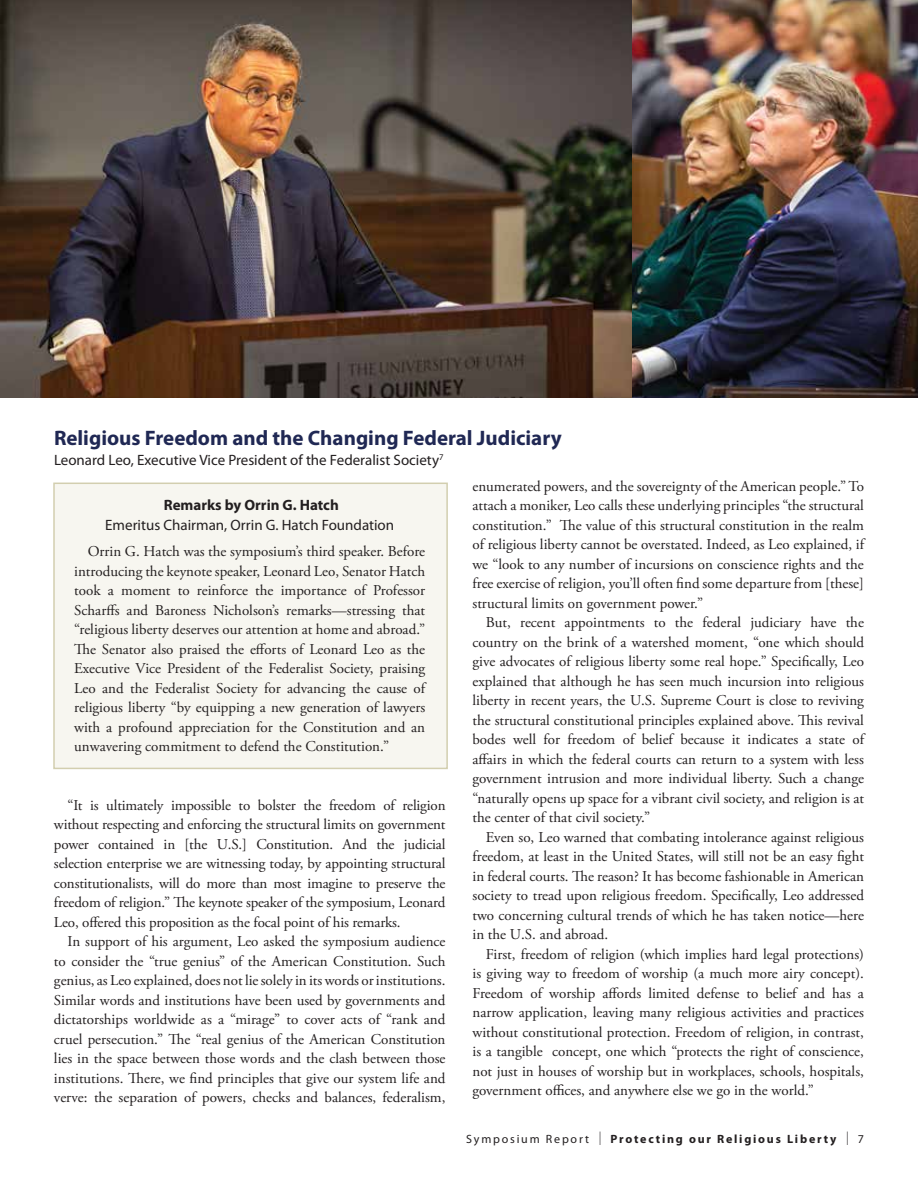
<style>
.page{position:relative;width:918px;height:1188px;background:#fff}
.page>*{position:absolute;margin:0;border:0;box-sizing:border-box;transform-origin:0 0}
.t1{font:700 21px "Myriad Pro";color:#202854}
.t2{font:15px/19.5px "Adobe Garamond Pro";color:#231f20;text-align:justify}
.t3{font:15px "Myriad Pro";color:#231f20}
.t4{font:700 15px "Myriad Pro";color:#231f20}
.t5{font:700 12px "Myriad Pro";letter-spacing:.15em;color:#231f20}
.s1{font-weight:400}
.s2{font-weight:400;font-size:19.95px}
</style>
<div class="page">
<div style="left:53px;top:483px;width:395px;height:286px;background:#f7f6f0;border:2px solid #d2ceaf"></div>
<img style="left:632px;top:0;width:286px;height:397px">
<img style="left:0;top:0;width:632px;height:397px">
<h1 class="t1" style="left:54px;top:424px;width:509px">Religious Freedom and the Changing Federal Judiciary</h1>
<p class="t3" style="left:54px;top:450px;width:391px">Leonard Leo, Executive Vice President of the Federalist Society<sup>7</sup></p>
<p class="t4" style="left:164px;top:495px;width:177px">Remarks by Orrin G. Hatch</p>
<p class="t3" style="left:105px;top:516px;width:290px">Emeritus Chairman, Orrin G. Hatch Foundation</p>
<p class="t2" style="left:74px;top:542px;width:353px;text-indent:14px">Orrin G. Hatch was the symposium’s third speaker. Before introducing the keynote speaker, Leonard Leo, Senator Hatch took a moment to reinforce the importance of Professor Scharffs and Baroness Nicholson’s remarks—stressing that “religious liberty deserves our attention at home and abroad.” The Senator also praised the efforts of Leonard Leo as the Executive Vice President of the Federalist Society, praising Leo and the Federalist Society for advancing the cause of religious liberty “by equipping a new generation of lawyers with a profound appreciation for the Constitution and an unwavering commitment to defend the Constitution.”</p>
<p class="t2" style="left:472px;top:477px;width:393px">enumerated powers, and the sovereignty of the American people.” To attach a moniker, Leo calls these underlying principles “the structural constitution.” The value of this structural constitution in the realm of religious liberty cannot be overstated. Indeed, as Leo explained, if we “look to any number of incursions on conscience rights and the free exercise of religion, you’ll often find some departure from [these] structural limits on government power.”</p>
<p class="t2" style="left:472px;top:613px;width:393px;text-indent:14px">But, recent appointments to the federal judiciary have the country on the brink of a watershed moment, “one which should give advocates of religious liberty some real hope.” Specifically, Leo explained that although he has seen much incursion into religious liberty in recent years, the U.S. Supreme Court is close to reviving the structural constitutional principles explained above. This revival bodes well for freedom of belief because it indicates a state of affairs in which the federal courts can return to a system with less government intrusion and more individual liberty. Such a change “naturally opens up space for a vibrant civil society, and religion is at the center of that civil society.”</p>
<p class="t2" style="left:472px;top:828px;width:393px;text-indent:14px">Even so, Leo warned that combating intolerance against religious freedom, at least in the United States, will still not be an easy fight in federal courts. The reason? It has become fashionable in American society to tread upon religious freedom. Specifically, Leo addressed two concerning cultural trends of which he has taken notice—here in the U.S. and abroad.</p>
<p class="t2" style="left:472px;top:945px;width:393px;text-indent:14px">First, freedom of religion (which implies hard legal protections) is giving way to freedom of worship (a much more airy concept).<br>Freedom of worship affords limited defense to belief and has a narrow application, leaving many religious activities and practices without constitutional protection. Freedom of religion, in contrast, is a tangible concept, one which “protects the right of conscience, not just in houses of worship but in workplaces, schools, hospitals, government offices, and anywhere else we go in the world.”</p>
<p class="t5" style="left:466px;top:1131px;width:399px"><span class="s1">Symposium Report</span> <span class="s2">I</span> Protecting our Religious Liberty <span class="s2">I</span> <span class="s1">7</span></p>
<p class="t2" style="left:54px;top:796px;width:393px;text-indent:14px">“It is ultimately impossible to bolster the freedom of religion without respecting and enforcing the structural limits on government power contained in [the U.S.] Constitution. And the judicial selection enterprise we are witnessing today, by appointing structural constitutionalists, will do more than most imagine to preserve the freedom of religion.” The keynote speaker of the symposium, Leonard Leo, offered this proposition as the focal point of his remarks.</p>
<p class="t2" style="left:54px;top:932px;width:393px;text-indent:14px">In support of his argument, Leo asked the symposium audience to consider the “true genius” of the American Constitution. Such genius, as Leo explained, does not lie solely in its words or institutions.<br>Similar words and institutions have been used by governments and dictatorships worldwide as a “mirage” to cover acts of “rank and cruel persecution.” The “real genius of the American Constitution lies in the space between those words and the clash between those institutions. There, we find principles that give our system life and verve: the separation of powers, checks and balances, federalism,</p>
</div>
